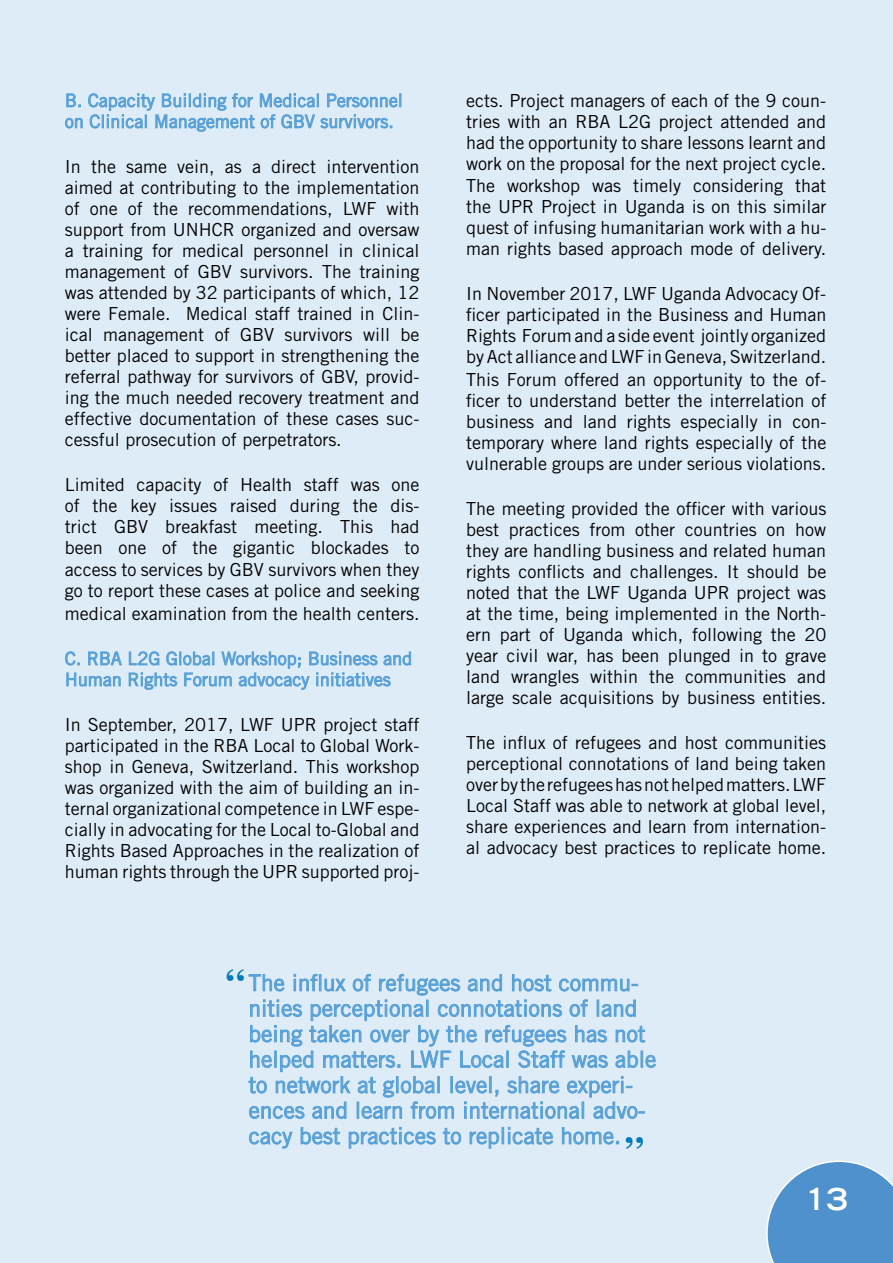
<style>
.page{position:relative;width:893px;height:1263px;background:#deecf7}
.page>*{position:absolute;margin:0;border:0;box-sizing:border-box;transform-origin:0 0}
.t1{font:700 37.5px "Baskerville BT";color:#037bb9}
.t2{font:700 expanded 30px "Trade Gothic LT Std";color:#fff}
.t3{font:22.5px/25.5px "Trade Gothic LT Std";color:#57a0d7}
.t4{font:18px/21px "Trade Gothic LT Std";color:#000;text-align:justify}
.t5{font:18px/21px "Trade Gothic LT Std";color:#57a0d7}
</style>
<div class="page">
<svg style="left:65px;top:93px;width:336px;height:39px"></svg>
<svg style="left:65px;top:651px;width:15px;height:15px"></svg>
<svg style="left:88px;top:651px;width:34px;height:15px"></svg>
<svg style="left:66px;top:672px;width:55px;height:15px"></svg>
<svg style="left:128px;top:651px;width:284px;height:39px"></svg>
<svg style="left:248px;top:973px;width:408px;height:176px"></svg>
<svg style="left:766px;top:1160px;width:127px;height:103px;background:#659fd3"></svg>
<p class="t5" style="left:65px;top:90px;width:339px">B. Capacity Building for Medical Personnel on Clinical Management of GBV survivors.</p>
<p class="t4" style="left:65px;top:156px;width:356px">In the same vein, as a direct intervention aimed at contributing to the implementation of one of the recommendations, LWF with support from UNHCR organized and oversaw a training for medical personnel in clinical management of GBV survivors. The training was attended by 32 participants of which, 12 were Female. Medical staff trained in Clin&shy;ical management of GBV survivors will be better placed to support in strengthening the referral pathway for survivors of GBV, provid&shy;ing the much needed recovery treatment and effective documentation of these cases suc&shy;cessful prosecution of perpetrators.</p>
<p class="t4" style="left:65px;top:474px;width:356px;line-height:21.5px">Limited capacity of Health staff was one of the key issues raised during the dis&shy;trict GBV breakfast meeting. This had been one of the gigantic blockades to access to services by GBV survivors when they go to report these cases at police and seeking medical examination from the health centers.</p>
<p class="t5" style="left:65px;top:648px;width:349px">C. RBA L2G Global Workshop; Business and<br>Human Rights Forum advocacy initiatives</p>
<p class="t4" style="left:65px;top:714px;width:356px">In September, 2017, LWF UPR project staff participated in the RBA Local to Global Work&shy;shop in Geneva, Switzerland. This workshop was organized with the aim of building an in&shy;ternal organizational competence in LWF espe&shy;cially in advocating for the Local to-Global and Rights Based Approaches in the realization of human rights through the UPR supported proj-</p>
<p class="t4" style="left:466px;top:90px;width:362px">ects. Project managers of each of the 9 coun&shy;tries with an RBA L2G project attended and had the opportunity to share lessons learnt and work on the proposal for the next project cycle.<br>The workshop was timely considering that the UPR Project in Uganda is on this similar quest of infusing humanitarian work with a hu&shy;man rights based approach mode of delivery.</p>
<p class="t4" style="left:466px;top:283px;width:362px">In November 2017, LWF Uganda Advocacy Of&shy;ficer participated in the Business and Human Rights Forum and a side event jointly organized by Act alliance and LWF in Geneva, Switzerland.<br>This Forum offered an opportunity to the of&shy;ficer to understand better the interrelation of business and land rights especially in con&shy;temporary where land rights especially of the vulnerable groups are under serious violations.</p>
<p class="t4" style="left:466px;top:498px;width:362px">The meeting provided the officer with various best practices from other countries on how they are handling business and related human rights conflicts and challenges. It should be noted that the LWF Uganda UPR project was at the time, being implemented in the North&shy;ern part of Uganda which, following the 20 year civil war, has been plunged in to grave land wrangles within the communities and large scale acquisitions by business entities.</p>
<p class="t4" style="left:466px;top:732px;width:361px">The influx of refugees and host communities perceptional connotations of land being taken over by the refugees has not helped matters. LWF Local Staff was able to network at global level, share experiences and learn from internation&shy;al advocacy best practices to replicate home.</p>
<h1 class="t1" style="left:225px;top:956px;width:22px">“</h1>
<p class="t3" style="left:249px;top:970px;width:409px">The influx of refugees and host commu&shy;nities perceptional connotations of land being taken over by the refugees has not helped matters. LWF Local Staff was able to network at global level, share experi&shy;ences and learn from international advo&shy;cacy best practices to replicate home.</p>
<h1 class="t1" style="left:645px;top:1161px;width:22px;rotate:-180deg">“</h1>
<h2 class="t2" style="left:805px;top:1180px;width:45px">13</h2>
</div>
